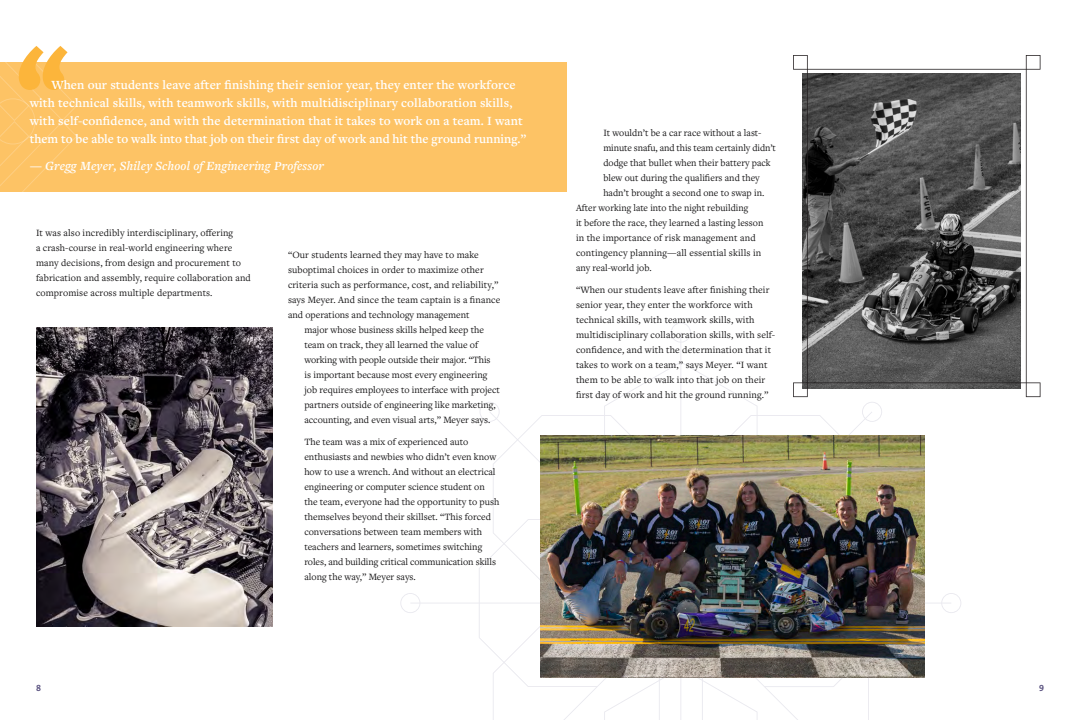
<style>
.page{position:relative;width:1080px;height:720px;background:#fff}
.page>*{position:absolute;margin:0;border:0;box-sizing:border-box;transform-origin:0 0}
.t1{font:600 13px/18px "Freight Text Pro";letter-spacing:.01em;color:#fff}
.t2{font:italic 600 13px "Freight Text Pro";letter-spacing:.01em;color:#fff}
.t3{font:10px/15px "Freight Text Pro";color:#161516}
.t4{font:700 9px "The Sans B W7";color:#5d5582}
</style>
<div class="page">
<svg style="left:400px;top:323px;width:561px;height:397px"></svg>
<img style="left:36px;top:327px;width:237px;height:300px">
<img style="left:540px;top:436px;width:384px;height:242px">
<div style="left:0;top:63px;width:567px;height:129px;background:#fdc365"></div>
<svg style="left:0;top:46px;width:77px;height:146px"></svg>
<svg style="left:793px;top:55px;width:248px;height:342px"></svg>
<p class="t1" style="left:30px;top:75px;width:498px;text-indent:22px">When our students leave after finishing their senior year, they enter the workforce with technical skills, with teamwork skills, with multidisciplinary collaboration skills, with self-confidence, and with the determination that it takes to work on a team. I want them to be able to walk into that job on their first day of work and hit the ground running.”</p>
<p class="t2" style="left:30px;top:157px;width:296px">— Gregg Meyer, Shiley School of Engineering Professor</p>
<p class="t3" style="left:36px;top:225px;width:216px">It was also incredibly interdisciplinary, offering<br>a crash-course in real-world engineering where many decisions, from design and procurement to fabrication and assembly, require collaboration and compromise across multiple departments.</p>
<p class="t3" style="left:288px;top:247px;width:192px">“Our students learned they may have to make</p>
<p class="t3" style="left:288px;top:262px;width:197px">suboptimal choices in order to maximize other</p>
<p class="t3" style="left:288px;top:277px;width:212px">criteria such as performance, cost, and reliability,”</p>
<p class="t3" style="left:288px;top:292px;width:214px">says Meyer. And since the team captain is a finance</p>
<p class="t3" style="left:288px;top:307px;width:183px">and operations and technology management</p>
<p class="t3" style="left:304px;top:322px;width:181px">major whose business skills helped keep the</p>
<p class="t3" style="left:304px;top:337px;width:175px">team on track, they all learned the value of</p>
<p class="t3" style="left:304px;top:352px;width:188px">working with people outside their major. “This</p>
<p class="t3" style="left:304px;top:367px;width:185px">is important because most every engineering</p>
<p class="t3" style="left:304px;top:382px;width:197px">job requires employees to interface with project</p>
<p class="t3" style="left:304px;top:397px;width:193px">partners outside of engineering like marketing,</p>
<p class="t3" style="left:304px;top:412px;width:188px">accounting, and even visual arts,” Meyer says.</p>
<p class="t3" style="left:304px;top:434px;width:196px">The team was a mix of experienced auto enthusiasts and newbies who didn’t even know how to use a wrench. And without an electrical engineering or computer science student on the team, everyone had the opportunity to push themselves beyond their skillset. “This forced conversations between team members with teachers and learners, sometimes switching roles, and building critical communication skills along the way,” Meyer says.</p>
<p class="t3" style="left:603px;top:125px;width:160px">It wouldn’t be a car race without a last-</p>
<p class="t3" style="left:603px;top:140px;width:174px">minute snafu, and this team certainly didn’t</p>
<p class="t3" style="left:603px;top:155px;width:169px">dodge that bullet when their battery pack</p>
<p class="t3" style="left:603px;top:170px;width:158px">blew out during the qualifiers and they</p>
<p class="t3" style="left:603px;top:185px;width:162px">hadn’t brought a second one to swap in.</p>
<p class="t3" style="left:576px;top:200px;width:174px">After working late into the night rebuilding</p>
<p class="t3" style="left:576px;top:215px;width:189px">it before the race, they learned a lasting lesson</p>
<p class="t3" style="left:576px;top:230px;width:181px">in the importance of risk management and</p>
<p class="t3" style="left:576px;top:245px;width:187px">contingency planning—all essential skills in</p>
<p class="t3" style="left:576px;top:260px;width:77px">any real-world job.</p>
<p class="t3" style="left:576px;top:282px;width:201px">“When our students leave after finishing their senior year, they enter the workforce with technical skills, with teamwork skills, with multidisciplinary collaboration skills, with self&shy;confidence, and with the determination that it takes to work on a team,” says Meyer. “I want them to be able to walk into that job on their first day of work and hit the ground running.”</p>
<p class="t4" style="left:36px;top:682px;width:6px">8</p>
<p class="t4" style="left:1039px;top:682px;width:6px">9</p>
</div>
